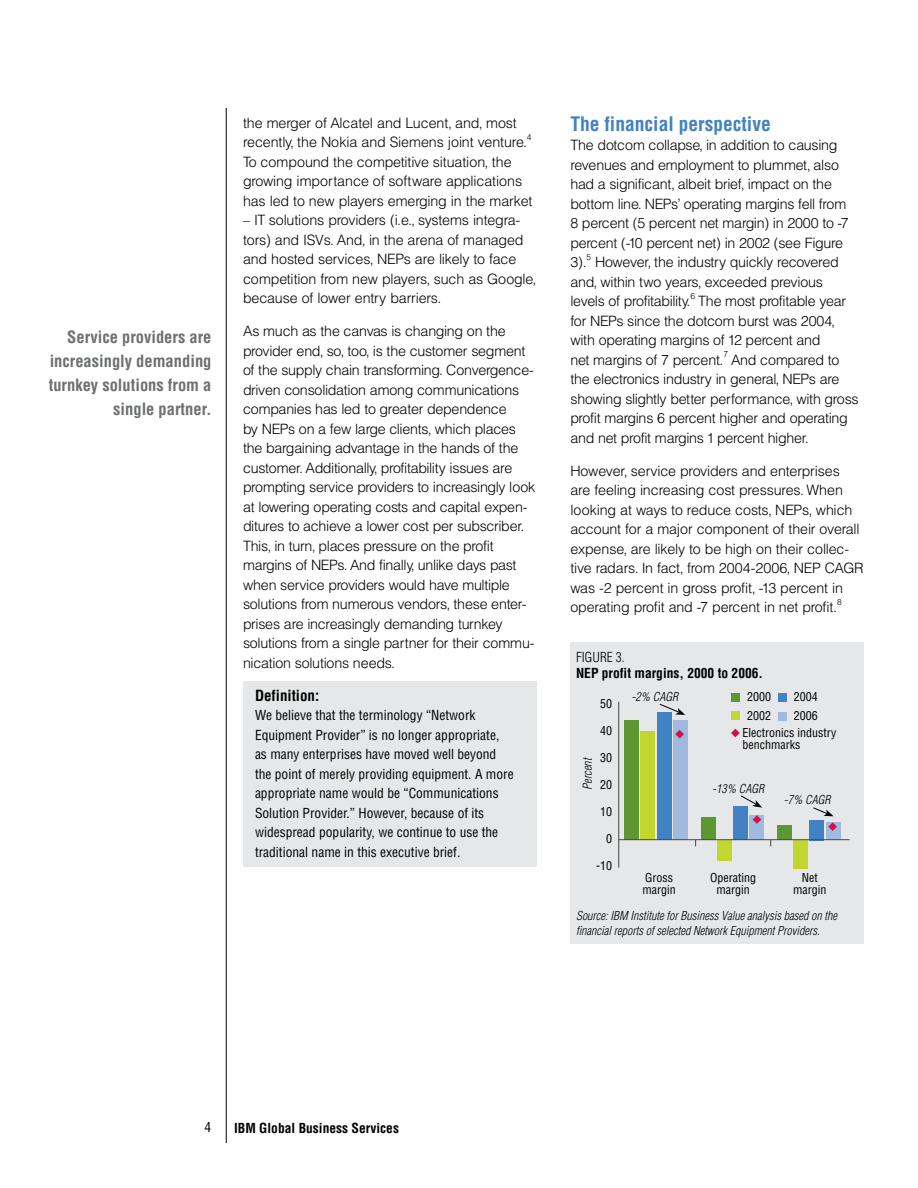
<style>
.page{position:relative;width:918px;height:1188px;background:#fff}
.page>*{position:absolute;margin:0;border:0;box-sizing:border-box;transform-origin:0 0}
.t1{font:700 condensed 19.5px "Helvetica";color:#4281c3}
.t2{font:700 condensed 16.5px/24px "Helvetica";color:#6d6f71;text-align:right}
.t3{font:700 condensed 15px "Helvetica";color:#000}
.t4{font:300 14.25px/19.5px "IBM Helvetica";letter-spacing:-.02em;color:#000}
.t5{font:condensed 13.5px/19.5px "Helvetica";color:#000}
.t6{font:700 condensed 13.5px "Helvetica";color:#000}
.t7{font:300 condensed 13.5px "Helvetica";color:#000}
.t8{font:italic 300 condensed 12px/15px "Helvetica";color:#000}
.t9{font:condensed 12px/12px "Helvetica";color:#000}
.t10{font:300 8.4px "IBM Helvetica";color:#000}
</style>
<div class="page">
<hr style="left:226px;top:108px;width:1px;height:1035px;background:#000">
<div style="left:243px;top:681px;width:294px;height:186px;background:#e6e7e8"></div>
<div style="left:570px;top:643px;width:294px;height:301px;background:#e6e7e8"></div>
<div style="left:624px;top:720px;width:15px;height:120px;background:#5d9732"></div>
<div style="left:641px;top:732px;width:14px;height:108px;background:#c1d72f"></div>
<div style="left:657px;top:713px;width:14px;height:127px;background:#4281c3"></div>
<div style="left:673px;top:720px;width:15px;height:120px;background:#a1b8df"></div>
<div style="left:731px;top:693px;width:9px;height:9px;background:#5d9732"></div>
<div style="left:731px;top:711px;width:9px;height:9px;background:#c1d72f"></div>
<div style="left:778px;top:693px;width:9px;height:9px;background:#4281c3"></div>
<div style="left:778px;top:712px;width:9px;height:9px;background:#a1b8df"></div>
<div style="left:701px;top:818px;width:14px;height:22px;background:#5d9732"></div>
<div style="left:717px;top:840px;width:15px;height:20px;background:#c1d72f"></div>
<div style="left:733px;top:807px;width:15px;height:33px;background:#4281c3"></div>
<div style="left:749px;top:816px;width:15px;height:24px;background:#a1b8df"></div>
<div style="left:777px;top:825px;width:15px;height:15px;background:#5d9732"></div>
<div style="left:793px;top:840px;width:15px;height:29px;background:#c1d72f"></div>
<div style="left:809px;top:820px;width:15px;height:20px;background:#4281c3"></div>
<div style="left:826px;top:822px;width:14px;height:18px;background:#a1b8df"></div>
<hr style="left:618px;top:839px;width:232px;height:1px;background:#474749">
<svg style="left:731px;top:729px;width:9px;height:8px"></svg>
<svg style="left:675px;top:730px;width:9px;height:8px"></svg>
<svg style="left:753px;top:815px;width:8px;height:9px"></svg>
<svg style="left:828px;top:822px;width:9px;height:9px"></svg>
<hr style="left:618px;top:702px;width:1px;height:166px;background:#474749">
<svg style="left:659px;top:703px;width:26px;height:12px"></svg>
<svg style="left:740px;top:795px;width:22px;height:13px"></svg>
<svg style="left:813px;top:807px;width:20px;height:9px"></svg>
<p class="t2" style="left:49px;top:325px;width:164px">Service providers are increasingly demanding turnkey solutions from a single partner.</p>
<p class="t4" style="left:243px;top:112px;width:285px">the merger of Alcatel and Lucent, and, most recently, the Nokia and Siemens joint venture.</p>
<p class="t10" style="left:527px;top:132px;width:6px">4</p>
<p class="t4" style="left:243px;top:151px;width:291px">To compound the competitive situation, the growing importance of software applications has led to new players emerging in the market</p>
<p class="t4" style="left:243px;top:210px;width:295px">– IT solutions providers (i.e., systems integra&shy;tors) and ISVs. And, in the arena of managed and hosted services, NEPs are likely to face competition from new players, such as Google, because of lower entry barriers.</p>
<p class="t4" style="left:243px;top:321px;width:294px">As much as the canvas is changing on the provider end, so, too, is the customer segment of the supply chain transforming. Convergence&shy;driven consolidation among communications companies has led to greater dependence<br>by NEPs on a few large clients, which places the bargaining advantage in the hands of the customer. Additionally, profitability issues are prompting service providers to increasingly look at lowering operating costs and capital expen&shy;ditures to achieve a lower cost per subscriber.<br>This, in turn, places pressure on the profit margins of NEPs. And finally, unlike days past when service providers would have multiple solutions from numerous vendors, these enter&shy;prises are increasingly demanding turnkey solutions from a single partner for their commu&shy;nication solutions needs.</p>
<p class="t3" style="left:255px;top:686px;width:66px">Definition:</p>
<p class="t5" style="left:255px;top:705px;width:260px">We believe that the terminology “Network Equipment Provider” is no longer appropriate, as many enterprises have moved well beyond the point of merely providing equipment. A more appropriate name would be “Communications Solution Provider.” However, because of its widespread popularity, we continue to use the traditional name in this executive brief.</p>
<h1 class="t1" style="left:570px;top:111px;width:202px">The financial perspective</h1>
<p class="t4" style="left:570px;top:135px;width:280px">The dotcom collapse, in addition to causing revenues and employment to plummet, also had a significant, albeit brief, impact on the bottom line. NEPs’ operating margins fell from 8 percent (5 percent net margin) in 2000 to -7 percent (-10 percent net) in 2002 (see Figure 3).</p>
<p class="t10" style="left:587px;top:252px;width:6px">5</p>
<p class="t4" style="left:570px;top:252px;width:270px;text-indent:25px">However, the industry quickly recovered and, within two years, exceeded previous levels of profitability.</p>
<p class="t10" style="left:690px;top:291px;width:6px">6</p>
<p class="t4" style="left:570px;top:291px;width:277px;text-indent:128px">The most profitable year for NEPs since the dotcom burst was 2004, with operating margins of 12 percent and<br>net margins of 7 percent.</p>
<p class="t10" style="left:723px;top:349px;width:6px">7</p>
<p class="t4" style="left:570px;top:349px;width:290px;text-indent:161px">And compared to the electronics industry in general, NEPs are showing slightly better performance, with gross profit margins 6 percent higher and operating and net profit margins 1 percent higher.</p>
<p class="t4" style="left:570px;top:460px;width:295px">However, service providers and enterprises<br>are feeling increasing cost pressures. When looking at ways to reduce costs, NEPs, which account for a major component of their overall expense, are likely to be high on their collec&shy;tive radars. In fact, from 2004-2006, NEP CAGR was -2 percent in gross profit, -13 percent in operating profit and -7 percent in net profit.</p>
<p class="t10" style="left:837px;top:597px;width:6px">8</p>
<p class="t7" style="left:576px;top:649px;width:50px">FIGURE 3.</p>
<p class="t6" style="left:576px;top:665px;width:189px">NEP profit margins, 2000 to 2006.</p>
<p class="t9" style="left:600px;top:698px;width:13px">50</p>
<p class="t9" style="left:600px;top:725px;width:13px">40</p>
<p class="t9" style="left:600px;top:752px;width:13px">30</p>
<p class="t9" style="left:600px;top:779px;width:13px">20</p>
<p class="t9" style="left:600px;top:806px;width:13px">1 0</p>
<p class="t9" style="left:606px;top:833px;width:7px">0</p>
<p class="t9" style="left:596px;top:860px;width:17px">-10</p>
<p class="t8" style="left:580px;top:790px;width:34px;rotate:-90deg">Percent</p>
<p class="t8" style="left:632px;top:689px;width:48px">-2% CAGR</p>
<p class="t9" style="left:643px;top:871px;width:35px">Gross margin</p>
<p class="t9" style="left:747px;top:687px;width:25px;line-height:18.8px">2000<br>2002</p>
<p class="t9" style="left:743px;top:727px;width:95px">Electronics industry benchmarks</p>
<p class="t9" style="left:794px;top:687px;width:25px;line-height:18.8px">2004<br>2006</p>
<p class="t8" style="left:712px;top:781px;width:53px">-13% CAGR</p>
<p class="t8" style="left:784px;top:792px;width:48px">-7% CAGR</p>
<p class="t9" style="left:710px;top:871px;width:47px;text-align:center">Operating margin</p>
<p class="t9" style="left:793px;top:871px;width:35px;text-align:center">Net margin</p>
<p class="t8" style="left:576px;top:908px;width:263px">Source: IBM Institute for Business Value analysis based on the financial reports of selected Network Equipment Providers.</p>
<p class="t6" style="left:234px;top:1119px;width:166px">IBM Global Business Services</p>
</div>
